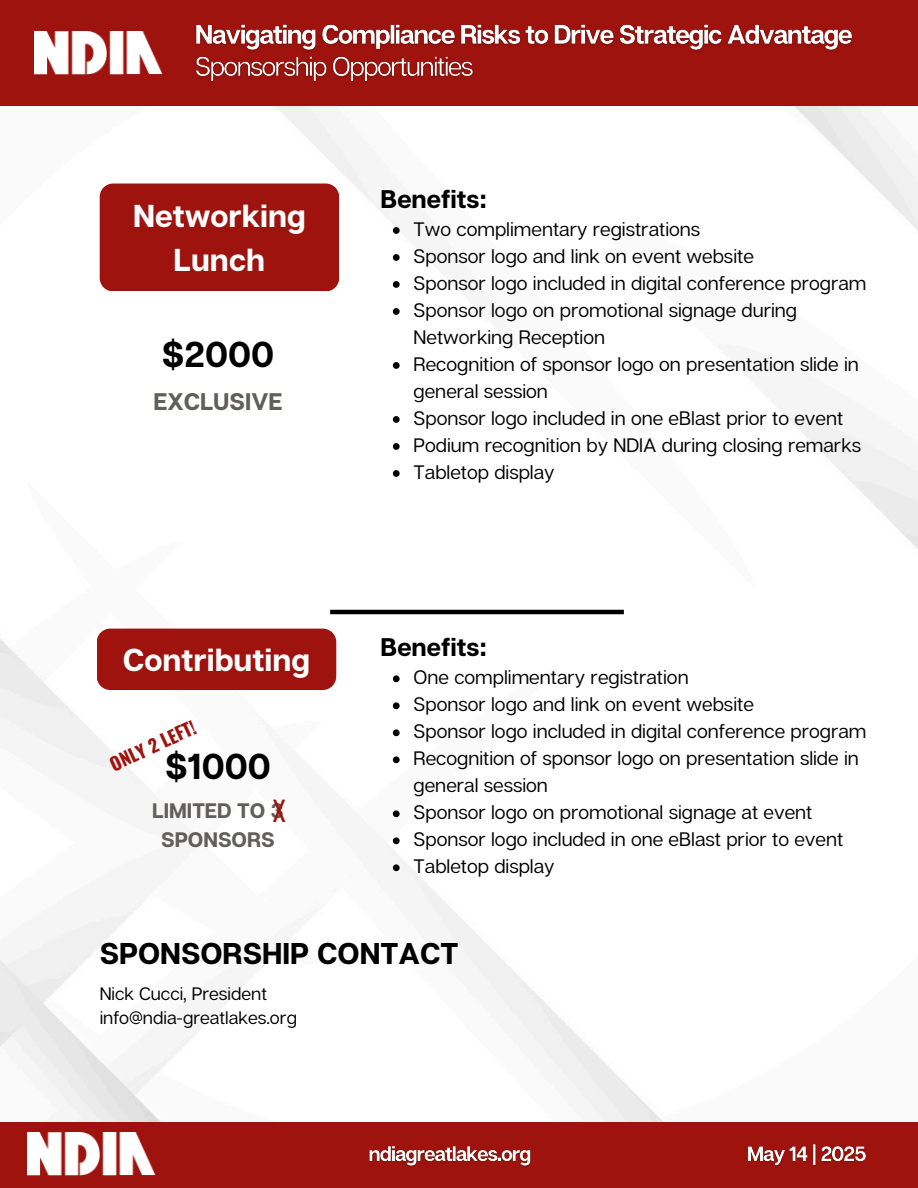
<style>
.page{position:relative;width:918px;height:1188px;background:#fff}
.page>*{position:absolute;margin:0;border:0;box-sizing:border-box;transform-origin:0 0}
.t1{font:700 36px "Articulat CF";color:#000}
.t2{font:700 31.65px/44.1px "Articulat CF";color:#fff;text-align:center}
.t3{font:700 30px "Articulat CF";color:#000}
.t4{font:27px "Oswald";color:#9e130d}
.t5{font:700 25.5px "Articulat CF";color:#000}
.t6{font:700 24px "Articulat CF";color:#605f5b}
.t7{font:700 21px/29.2px "Articulat CF";color:#605f5b;text-align:center}
.t8{font:19.5px/27px "Articulat CF";color:#000}
.t9{font:18px "Articulat CF";color:#000}
.t10{font:700 18px "Oswald";color:#9e130d}
</style>
<div class="page">
<div style="left:100px;top:184px;width:239px;height:107px;background:#9e130d"></div>
<div style="left:97px;top:629px;width:239px;height:61px;background:#9e130d"></div>
<div style="left:0;top:1122px;width:918px;height:66px;background:#9e130d"></div>
<img style="left:28px;top:1132px;width:128px;height:43px">
<div style="left:0;top:0;width:918px;height:106px;background:#9e130d"></div>
<img style="left:34px;top:32px;width:128px;height:42px">
<svg style="left:393px;top:227px;width:7px;height:7px"></svg>
<svg style="left:393px;top:254px;width:7px;height:7px"></svg>
<svg style="left:393px;top:281px;width:7px;height:7px"></svg>
<svg style="left:393px;top:308px;width:7px;height:7px"></svg>
<svg style="left:393px;top:362px;width:7px;height:7px"></svg>
<svg style="left:393px;top:416px;width:7px;height:7px"></svg>
<svg style="left:393px;top:443px;width:7px;height:7px"></svg>
<svg style="left:393px;top:470px;width:7px;height:7px"></svg>
<svg style="left:393px;top:675px;width:7px;height:7px"></svg>
<svg style="left:393px;top:702px;width:7px;height:7px"></svg>
<svg style="left:393px;top:729px;width:7px;height:7px"></svg>
<svg style="left:393px;top:756px;width:7px;height:7px"></svg>
<svg style="left:393px;top:810px;width:7px;height:7px"></svg>
<svg style="left:393px;top:837px;width:7px;height:7px"></svg>
<svg style="left:393px;top:864px;width:7px;height:7px"></svg>
<img style="left:747px;top:1144px;width:119px;height:22px">
<img style="left:196px;top:24px;width:657px;height:58px">
<img style="left:369px;top:1146px;width:162px;height:21px">
<hr style="left:330px;top:610px;width:294px;height:4px;background:#000">
<p class="t2" style="left:133px;top:193px;width:174px">Networking<br>Lunch</p>
<p class="t1" style="left:162px;top:332px;width:114px">$2000</p>
<p class="t6" style="left:153px;top:386px;width:130px">EXCLUSIVE</p>
<h3 class="t2" style="left:123px;top:637px;width:189px">Contributing</h3>
<p class="t10" style="left:105px;top:752px;width:94px;rotate:-25deg">ONLY 2 LEFT!</p>
<p class="t1" style="left:165px;top:743px;width:107px">$1000</p>
<p class="t7" style="left:152px;top:795px;width:133px">LIMITED TO 3<br>SPONSORS</p>
<h2 class="t4" style="left:273px;top:790px;width:15px">X</h2>
<h1 class="t5" style="left:380px;top:183px;width:108px">Benefits:</h1>
<h4 class="t8" style="left:414px;top:215px;width:288px">Two complimentary registrations</h4>
<h5 class="t8" style="left:414px;top:242px;width:342px">Sponsor logo and link on event website</h5>
<p class="t8" style="left:414px;top:269px;width:454px">Sponsor logo included in digital conference program</p>
<p class="t8" style="left:414px;top:296px;width:385px">Sponsor logo on promotional signage during<br>Networking Reception</p>
<p class="t8" style="left:414px;top:350px;width:447px">Recognition of sponsor logo on presentation slide in general session</p>
<p class="t8" style="left:414px;top:404px;width:431px">Sponsor logo included in one eBlast prior to event</p>
<p class="t8" style="left:414px;top:431px;width:449px">Podium recognition by NDIA during closing remarks</p>
<p class="t8" style="left:414px;top:458px;width:143px">Tabletop display</p>
<p class="t5" style="left:380px;top:631px;width:108px">Benefits:</p>
<p class="t8" style="left:414px;top:664px;width:277px">One complimentary registration</p>
<p class="t8" style="left:414px;top:691px;width:342px">Sponsor logo and link on event website</p>
<h3 class="t8" style="left:414px;top:718px;width:454px">Sponsor logo included in digital conference program</h3>
<p class="t8" style="left:414px;top:745px;width:447px">Recognition of sponsor logo on presentation slide in general session</p>
<h1 class="t8" style="left:414px;top:799px;width:400px">Sponsor logo on promotional signage at event</h1>
<p class="t8" style="left:414px;top:826px;width:431px">Sponsor logo included in one eBlast prior to event</p>
<p class="t8" style="left:414px;top:853px;width:143px">Tabletop display</p>
<h5 class="t3" style="left:100px;top:935px;width:360px">SPONSORSHIP CONTACT</h5>
<p class="t9" style="left:100px;top:982px;width:169px">Nick Cucci, President</p>
<p class="t9" style="left:100px;top:1007px;width:199px">info@ndia-greatlakes.org</p>
</div>
